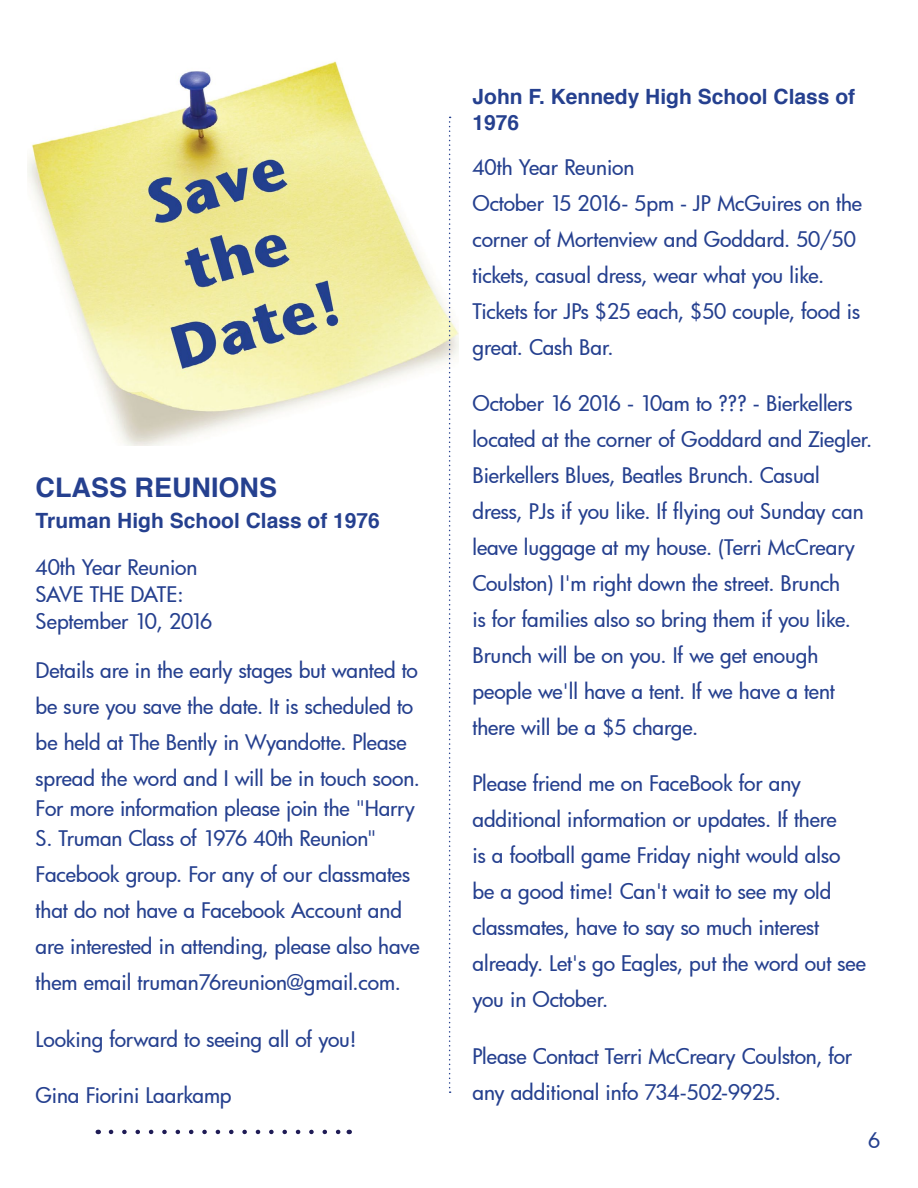
<style>
.page{position:relative;width:918px;height:1188px;background:#fff}
.page>*{position:absolute;margin:0;border:0;box-sizing:border-box;transform-origin:0 0}
.t1{font:700 27px "Helvetica";color:#25408f}
.t2{font:21px/36px "Futura Md";letter-spacing:-.005em;color:#25408f}
.t3{font:700 21px/25.2px "Helvetica";color:#25408f}
</style>
<div class="page">
<img style="left:27px;top:61px;width:432px;height:384px">
<svg style="left:111px;top:1130px;width:230px;height:4px"></svg>
<svg style="left:449px;top:117px;width:2px;height:976px"></svg>
<p class="t1" style="left:36px;top:466px;width:55px">Class</p>
<p class="t1" style="left:135px;top:466px;width:39px">Reun</p>
<p class="t1" style="left:211px;top:466px;width:28px">ions</p>
<p class="t3" style="left:36px;top:508px;width:346px">Truman High School Class of 1976</p>
<p class="t2" style="left:36px;top:553px;width:178px;line-height:27px">40th Year Reunion<br>SAVE THE DATE:<br>September 10, 2016</p>
<p class="t2" style="left:36px;top:652px;width:386px">Details are in the early stages but wanted to be sure you save the date. It is scheduled to be held at The Bently in Wyandotte. Please spread the word and I will be in touch soon.</p>
<p class="t2" style="left:36px;top:793px;width:381px;line-height:30px">For more information please join the "Harry<br>S. Truman Class of 1976 40th Reunion"</p>
<p class="t2" style="left:36px;top:856px;width:385px">Facebook group. For any of our classmates that do not have a Facebook Account and are interested in attending, please also have them email truman76reunion@gmail.com.</p>
<p class="t2" style="left:36px;top:1021px;width:323px">Looking forward to seeing all of you!</p>
<p class="t2" style="left:36px;top:1077px;width:197px">Gina Fiorini Laarkamp</p>
<p class="t3" style="left:472px;top:85px;width:384px">John F. Kennedy High School Class of<br>1976</p>
<p class="t2" style="left:472px;top:149px;width:391px">40th Year Reunion<br>October 15 2016- 5pm - JP McGuires on the corner of Mortenview and Goddard. 50/50 tickets, casual dress, wear what you like.<br>Tickets for JPs $25 each, $50 couple, food is great. Cash Bar.</p>
<p class="t2" style="left:472px;top:385px;width:401px">October 16 2016 - 10am to ??? - Bierkellers located at the corner of Goddard and Ziegler.<br>Bierkellers Blues, Beatles Brunch. Casual dress, PJs if you like. If flying out Sunday can leave luggage at my house. (Terri McCreary Coulston) I'm right down the street. Brunch<br>is for families also so bring them if you like.<br>Brunch will be on you. If we get enough people we'll have a tent. If we have a tent there will be a $5 charge.</p>
<p class="t2" style="left:472px;top:765px;width:395px">Please friend me on FaceBook for any additional information or updates. If there<br>is a football game Friday night would also be a good time! Can't wait to see my old classmates, have to say so much interest already. Let's go Eagles, put the word out see you in October.</p>
<p class="t2" style="left:472px;top:1037px;width:381px">Please Contact Terri McCreary Coulston, for any additional info 734-502-9925.</p>
<p class="t2" style="left:868px;top:1121px;width:14px">6</p>
</div>
